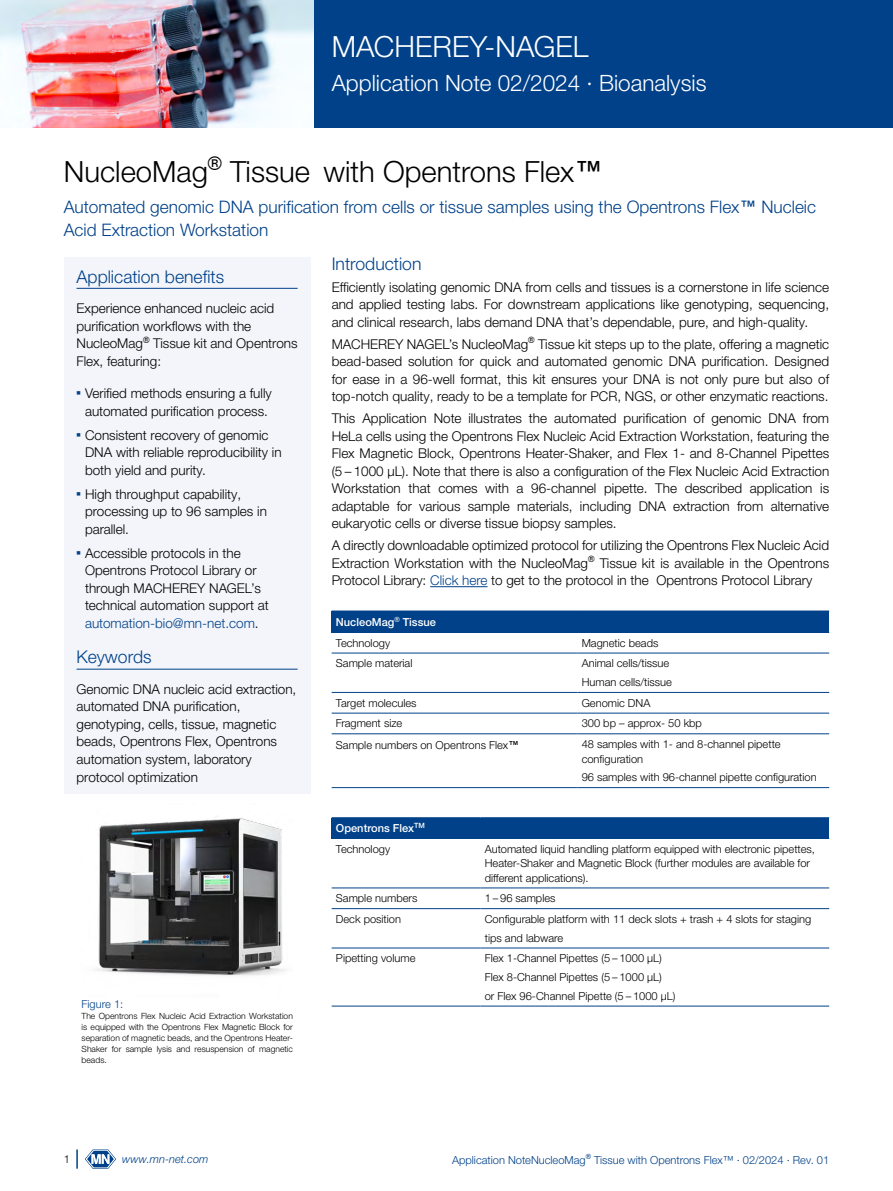
<style>
.page{position:relative;width:893px;height:1191px;background:#fff}
.page>*{position:absolute;margin:0;border:0;box-sizing:border-box;transform-origin:0 0}
.t1{font:300 29.25px "Helvetica Neue LTW1 G";color:#000}
.t2{font:300 29.25px "Helvetica Neue LTW1 G";color:#fff}
.t3{font:300 22.5px "Helvetica Neue LTW1 G";color:#fff}
.t4{font:300 17.55px "Helvetica Neue LTW1 G";color:#004189}
.t5{font:300 17.25px/22.8px "Helvetica Neue LTW1 G";color:#004189}
.t6{font:300 13.5px/17.5px "Helvetica Neue LTW1 G";color:#000}
.t7{font:300 11.1px/18.8px "Helvetica Neue LTW1 G";color:#000}
.t8{font:300 11.1px "Helvetica Neue LTW1 G";color:#004189}
.t9{font:500 11.1px/20.7px "Helvetica Neue LTW1 G";color:#fff}
.t10{font:italic 300 11.1px "Helvetica Neue LTW1 G";color:#004189}
.t11{font:300 8.55px/11.1px "Helvetica Neue LTW1 G";color:#000;text-align:justify}
.s1{font-family:"MN Font";font-weight:400}
.s2{color:#004189}
.s3{font-weight:300;color:#000}
</style>
<div class="page">
<div style="left:310px;top:0;width:583px;height:128px;background:#004189"></div>
<svg style="left:76px;top:1149px;width:2px;height:19px"></svg>
<svg style="left:85px;top:1149px;width:31px;height:19px"></svg>
<img style="left:0;top:0;width:313px;height:128px">
<hr style="left:430px;top:586px;width:57px;height:1px;background:#004189">
<div style="left:332px;top:611px;width:497px;height:21px;background:#004189"></div>
<hr style="left:332px;top:713px;width:245px;height:1px;background:#004189">
<hr style="left:577px;top:713px;width:252px;height:1px;background:#004189">
<hr style="left:332px;top:733px;width:245px;height:1px;background:#004189">
<hr style="left:577px;top:733px;width:252px;height:1px;background:#004189">
<hr style="left:332px;top:787px;width:245px;height:1px;background:#004189">
<hr style="left:577px;top:787px;width:252px;height:1px;background:#004189">
<hr style="left:332px;top:632px;width:245px;height:1px;background:#004189">
<hr style="left:577px;top:632px;width:252px;height:1px;background:#004189">
<hr style="left:332px;top:653px;width:245px;height:1px;background:#004189">
<hr style="left:577px;top:653px;width:252px;height:1px;background:#004189">
<hr style="left:332px;top:692px;width:245px;height:1px;background:#004189">
<hr style="left:577px;top:692px;width:252px;height:1px;background:#004189">
<div style="left:332px;top:817px;width:497px;height:21px;background:#004189"></div>
<hr style="left:332px;top:838px;width:148px;height:1px;background:#004189">
<hr style="left:480px;top:838px;width:349px;height:1px;background:#004189">
<hr style="left:332px;top:887px;width:148px;height:1px;background:#004189">
<hr style="left:480px;top:887px;width:349px;height:1px;background:#004189">
<hr style="left:332px;top:908px;width:148px;height:1px;background:#004189">
<hr style="left:480px;top:908px;width:349px;height:1px;background:#004189">
<hr style="left:332px;top:947px;width:148px;height:1px;background:#004189">
<hr style="left:480px;top:947px;width:349px;height:1px;background:#004189">
<hr style="left:332px;top:1005px;width:148px;height:1px;background:#004189">
<hr style="left:480px;top:1005px;width:349px;height:1px;background:#004189">
<div style="left:64px;top:257px;width:246px;height:52px;background:#f3f5fa"></div>
<hr style="left:77px;top:288px;width:221px;height:1px;background:#004189">
<div style="left:64px;top:295px;width:246px;height:30px;background:#f3f5fa"></div>
<div style="left:64px;top:312px;width:246px;height:31px;background:#f3f5fa"></div>
<div style="left:64px;top:330px;width:246px;height:30px;background:#f3f5fa"></div>
<div style="left:64px;top:347px;width:246px;height:31px;background:#f3f5fa"></div>
<div style="left:64px;top:378px;width:246px;height:50px;background:#f3f5fa"></div>
<div style="left:64px;top:419px;width:246px;height:68px;background:#f3f5fa"></div>
<div style="left:64px;top:478px;width:246px;height:68px;background:#f3f5fa"></div>
<div style="left:64px;top:537px;width:246px;height:103px;background:#f3f5fa"></div>
<div style="left:64px;top:629px;width:246px;height:61px;background:#f3f5fa"></div>
<hr style="left:77px;top:669px;width:221px;height:1px;background:#004189">
<div style="left:64px;top:675px;width:246px;height:119px;background:#f3f5fa"></div>
<img style="left:95px;top:818px;width:191px;height:158px">
<h1 class="t2" style="left:332px;top:29px;width:258px">MACHEREY‑NAGEL</h1>
<h2 class="t3" style="left:332px;top:69px;width:376px">Application Note 02/2024 · Bioanalysis</h2>
<h1 class="t1" style="left:64px;top:154px;width:541px">NucleoMag<sup>®</sup> Tissue with Opentrons Flex<span class="s1">™</span></h1>
<p class="t5" style="left:64px;top:195px;width:754px">Automated genomic DNA purification from cells or tissue samples using the Opentrons Flex<span class="s1">™</span> Nucleic<br>Acid Extraction Workstation</p>
<p class="t4" style="left:332px;top:253px;width:91px">Introduction</p>
<p class="t6" style="left:332px;top:278px;width:499px;text-align:justify">Efficiently isolating genomic DNA from cells and tissues is a cornerstone in life science and applied testing labs. For downstream applications like genotyping, sequencing, and clinical research, labs demand DNA that’s dependable, pure, and high-quality.</p>
<p class="t6" style="left:332px;top:335px;width:499px;text-align:justify">MACHEREY NAGEL’s NucleoMag<sup>®</sup> Tissue kit steps up to the plate, offering a magnetic bead-based solution for quick and automated genomic DNA purification. Designed for ease in a 96-well format, this kit ensures your DNA is not only pure but also of top-notch quality, ready to be a template for PCR, NGS, or other enzymatic reactions.</p>
<p class="t6" style="left:332px;top:409px;width:499px;text-align:justify">This Application Note illustrates the automated purification of genomic DNA from HeLa cells using the Opentrons Flex Nucleic Acid Extraction Workstation, featuring the Flex Magnetic Block, Opentrons Heater-Shaker, and Flex 1- and 8-Channel Pipettes (5 – 1000 μL). Note that there is also a configuration of the Flex Nucleic Acid Extraction Workstation that comes with a 96-channel pipette. The described application is adaptable for various sample materials, including DNA extraction from alternative eukaryotic cells or diverse tissue biopsy samples.</p>
<p class="t6" style="left:332px;top:536px;width:499px;text-align:justify">A directly downloadable optimized protocol for utilizing the Opentrons Flex Nucleic Acid Extraction Workstation with the NucleoMag<sup>®</sup> Tissue kit is available in the Opentrons Protocol Library: <span class="s2">Click here</span> to get to the protocol in the Opentrons Protocol Library</p>
<p class="t9" style="left:336px;top:611px;width:102px">NucleoMag<sup>®</sup> Tissue<br><span class="s3">Technology</span></p>
<p class="t4" style="left:77px;top:266px;width:149px">Application benefits</p>
<p class="t6" style="left:77px;top:299px;width:223px">Experience enhanced nucleic acid purification workflows with the<br>NucleoMag<sup>®</sup> Tissue kit and Opentrons<br>Flex, featuring:</p>
<p class="t6" style="left:77px;top:384px;width:197px;text-align:center"><sup>■</sup> Verified methods ensuring a fully automated purification process.</p>
<p class="t6" style="left:85px;top:426px;width:198px;text-indent:-9px"><sup>■</sup> Consistent recovery of genomic<br>DNA with reliable reproducibility in both yield and purity.</p>
<p class="t6" style="left:85px;top:485px;width:183px;text-indent:-9px"><sup>■</sup> High throughput capability, processing up to 96 samples in parallel.</p>
<p class="t6" style="left:85px;top:544px;width:185px;text-indent:-9px"><sup>■</sup> Accessible protocols in the<br>Opentrons Protocol Library or through MACHEREY NAGEL’s technical automation support at <span class="s2">automation-bio@mn-net.com</span>.</p>
<p class="t4" style="left:77px;top:646px;width:76px">Keywords</p>
<p class="t6" style="left:77px;top:680px;width:221px">Genomic DNA nucleic acid extraction, automated DNA purification, genotyping, cells, tissue, magnetic beads, Opentrons Flex, Opentrons automation system, laboratory protocol optimization</p>
<p class="t7" style="left:582px;top:633px;width:78px">Magnetic beads</p>
<p class="t7" style="left:336px;top:654px;width:78px">Sample material</p>
<p class="t7" style="left:582px;top:654px;width:92px">Animal cells/tissue<br>Human cells/tissue</p>
<p class="t7" style="left:336px;top:693px;width:82px">Target molecules</p>
<p class="t7" style="left:582px;top:693px;width:70px">Genomic DNA</p>
<p class="t7" style="left:336px;top:714px;width:68px">Fragment size</p>
<p class="t7" style="left:582px;top:714px;width:122px">300 bp – approx- 50 kbp</p>
<p class="t7" style="left:336px;top:735px;width:185px">Sample numbers on Opentrons Flex<span class="s1">™</span></p>
<p class="t7" style="left:582px;top:737px;width:200px;line-height:14.4px">48 samples with 1- and 8-channel pipette configuration</p>
<p class="t7" style="left:582px;top:768px;width:236px">96 samples with 96-channel pipette configuration</p>
<p class="t9" style="left:336px;top:817px;width:90px">Opentrons Flex<sup>TM<br></sup><span class="s3">Technology</span></p>
<p class="t7" style="left:485px;top:841px;width:332px;line-height:14.4px">Automated liquid handling platform equipped with electronic pipettes,<br>Heater-Shaker and Magnetic Block (further modules are available for different applications).</p>
<p class="t8" style="left:82px;top:997px;width:43px">Figure 1:</p>
<p class="t11" style="left:82px;top:1010px;width:213px">The Opentrons Flex Nucleic Acid Extraction Workstation is equipped with the Opentrons Flex Magnetic Block for separation of magnetic beads, and the Opentrons Heater-Shaker for sample lysis and resuspension of magnetic beads.</p>
<p class="t7" style="left:336px;top:889px;width:83px">Sample numbers</p>
<p class="t7" style="left:485px;top:889px;width:72px">1 – 96 samples</p>
<p class="t7" style="left:336px;top:909px;width:67px">Deck position</p>
<p class="t7" style="left:485px;top:909px;width:328px">Configurable platform with 11 deck slots + trash + 4 slots for staging tips and labware</p>
<p class="t7" style="left:336px;top:949px;width:81px">Pipetting volume</p>
<p class="t7" style="left:485px;top:949px;width:192px">Flex 1-Channel Pipettes (5 – 1000 μL)<br>Flex 8-Channel Pipettes (5 – 1000 μL)<br>or Flex 96-Channel Pipette (5 – 1000 μL)</p>
<p class="t7" style="left:64px;top:1149px;width:8px">1</p>
<p class="t10" style="left:122px;top:1152px;width:88px">www.mn-net.com</p>
<p class="t8" style="left:452px;top:1153px;width:378px">Application NoteNucleoMag<sup>®</sup> Tissue with Opentrons Flex™ · 02/2024 · Rev. 01</p>
</div>
